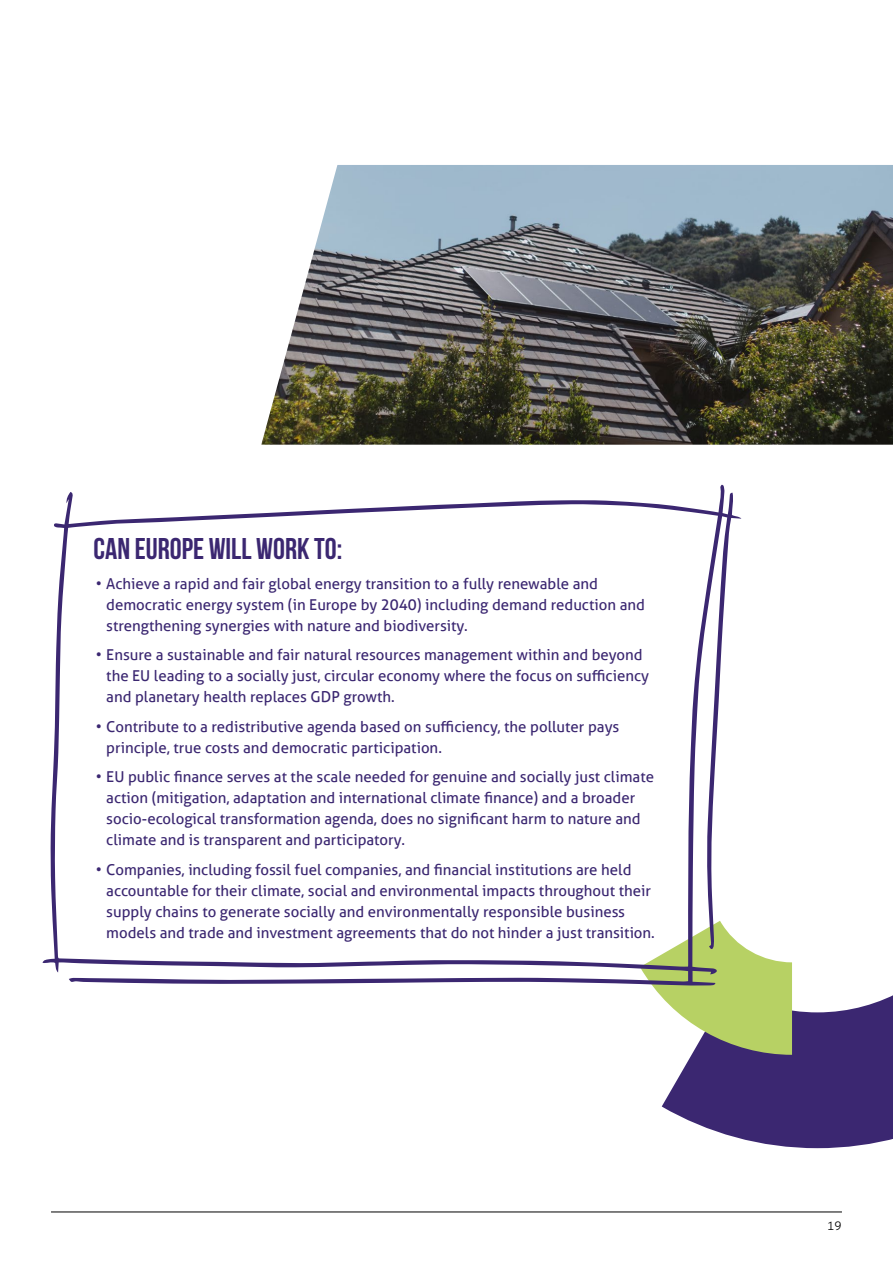
<style>
.page{position:relative;width:893px;height:1263px;background:#fff}
.page>*{position:absolute;margin:0;border:0;box-sizing:border-box;transform-origin:0 0}
.t1{font:700 30px "Bebas Neue";color:#3b2771}
.t2{font:15px/21px "Aller";color:#3b2771}
.t3{font:300 12px "Aller";color:#000}
</style>
<div class="page">
<hr style="left:51px;top:1211px;width:791px;height:1px;background:#000">
<img style="left:261px;top:165px;width:632px;height:280px">
<svg style="left:662px;top:995px;width:231px;height:153px;fill:#3b2771"></svg>
<svg style="left:653px;top:945px;width:139px;height:110px"></svg>
<svg style="left:43px;top:485px;width:698px;height:501px"></svg>
<h2 class="t1" style="left:94px;top:532px;width:250px">CAN EUROPE WILL WORK TO:</h2>
<p class="t2" style="left:106px;top:573px;width:540px;text-indent:-11px">• Achieve a rapid and fair global energy transition to a fully renewable and democratic energy system (in Europe by 2040) including demand reduction and strengthening synergies with nature and biodiversity.</p>
<p class="t2" style="left:106px;top:644px;width:544px;text-indent:-11px">• Ensure a sustainable and fair natural resources management within and beyond the EU leading to a socially just, circular economy where the focus on sufficiency and planetary health replaces GDP growth.</p>
<p class="t2" style="left:106px;top:716px;width:515px;text-indent:-11px">• Contribute to a redistributive agenda based on sufficiency, the polluter pays principle, true costs and democratic participation.</p>
<p class="t2" style="left:106px;top:766px;width:549px;text-indent:-11px">• EU public finance serves at the scale needed for genuine and socially just climate action (mitigation, adaptation and international climate finance) and a broader socio-ecological transformation agenda, does no significant harm to nature and climate and is transparent and participatory.</p>
<p class="t2" style="left:106px;top:859px;width:550px;text-indent:-11px">• Companies, including fossil fuel companies, and financial institutions are held accountable for their climate, social and environmental impacts throughout their supply chains to generate socially and environmentally responsible business models and trade and investment agreements that do not hinder a just transition.</p>
<p class="t3" style="left:827px;top:1218px;width:16px">19</p>
</div>
